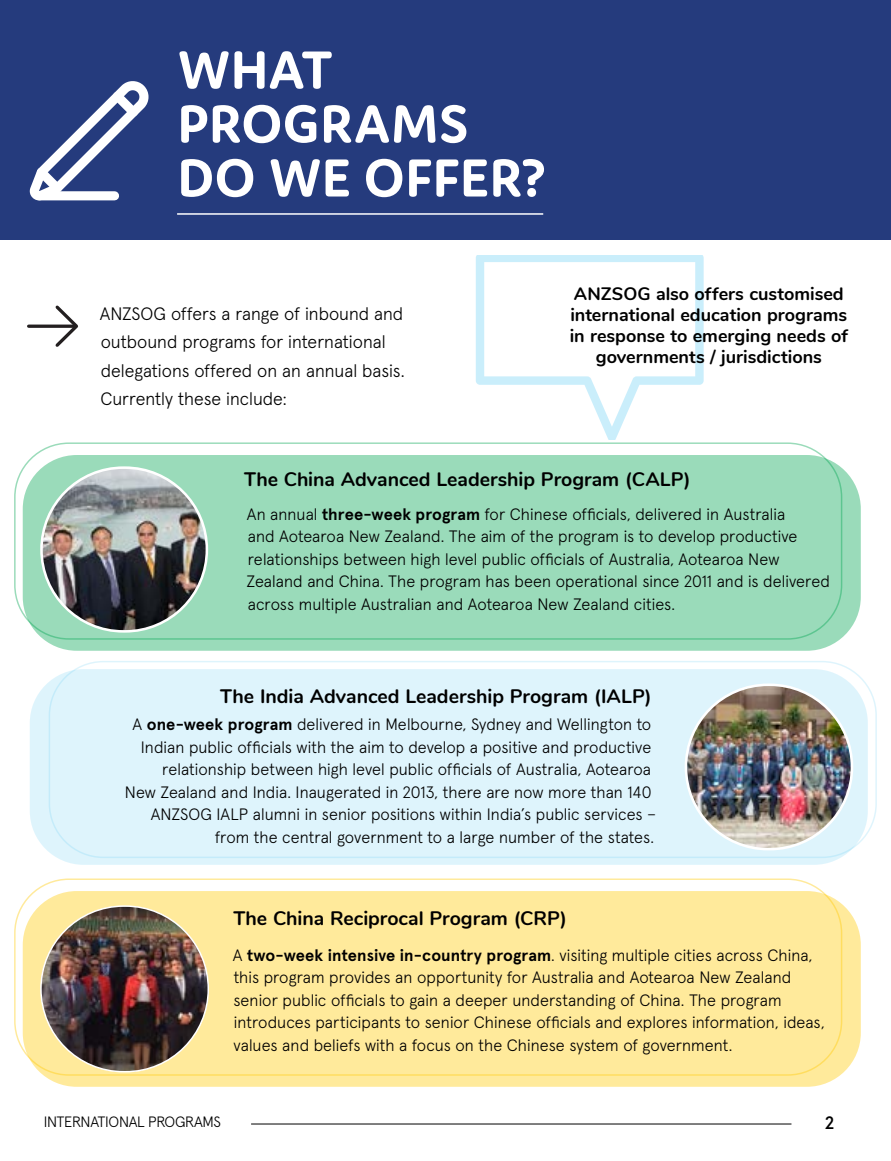
<style>
.page{position:relative;width:891px;height:1161px;background:#fff}
.page>*{position:absolute;margin:0;border:0;box-sizing:border-box;transform-origin:0 0}
.t1{font:700 57px/54px "Domus";letter-spacing:.015em;color:#fff}
.t2{font:700 19.5px "Nunito";color:#000}
.t3{font:300 18px/28.5px "Apercu";color:#000}
.t4{font:700 18px/21px "Nunito";color:#000;text-align:center}
.t5{font:500 18px "Apercu";color:#000}
.t6{font:300 16.5px/22.5px "Apercu";color:#000}
.t7{font:300 15px "Apercu";letter-spacing:-.02em;color:#000}
.s1{font-weight:700}
</style>
<div class="page">
<hr style="left:251px;top:1124px;width:540px;height:1px;background:#000">
<div style="left:0;top:0;width:891px;height:239px;background:#253b7d"></div>
<div style="left:23px;top:891px;width:838px;height:196px;background:#ffea9b;border-radius:54px"></div>
<div style="left:14px;top:878px;width:828px;height:198px;border:2px solid #ffca05;border-radius:54px"></div>
<div style="left:30px;top:669px;width:838px;height:196px;background:#def4fc;border-radius:54px"></div>
<div style="left:23px;top:455px;width:838px;height:196px;background:#9adbba;border-radius:54px"></div>
<svg style="left:476px;top:255px;width:228px;height:185px"></svg>
<svg style="left:30px;top:81px;width:119px;height:119px"></svg>
<div style="left:39px;top:191px;width:76px;height:9px;background:#fff"></div>
<hr style="left:177px;top:213px;width:366px;height:2px;background:#fff">
<img style="left:41px;top:468px;width:166px;height:163px;border-radius:82px">
<div style="left:40px;top:466px;width:168px;height:167px;border:3px solid #fff;border-radius:82px"></div>
<hr style="left:29px;top:325px;width:46px;height:3px;background:#231f20">
<svg style="left:52px;top:306px;width:26px;height:41px"></svg>
<img style="left:686px;top:685px;width:166px;height:164px;border-radius:82px">
<div style="left:685px;top:684px;width:168px;height:166px;border:3px solid #fff;border-radius:82px"></div>
<img style="left:41px;top:906px;width:167px;height:166px;border-radius:83px">
<div style="left:14px;top:442px;width:828px;height:198px;border:2px solid #00a551;border-radius:54px"></div>
<div style="left:49px;top:661px;width:828px;height:197px;border:2px solid #5bcaf4;border-radius:54px"></div>
<h1 class="t1" style="left:178px;top:42px;width:370px">WHAT<br>PROGRAMS<br>DO WE OFFER?</h1>
<p class="t3" style="left:100px;top:297px;width:306px">ANZSOG offers a range of inbound and outbound programs for international delegations offered on an annual basis.<br>Currently these include:</p>
<p class="t4" style="left:570px;top:282px;width:280px">ANZSOG also offers customised international education programs in response to emerging needs of governments / jurisdictions</p>
<p class="t2" style="left:244px;top:465px;width:448px">The China Advanced Leadership Program (CALP)</p>
<p class="t6" style="left:247px;top:501px;width:585px">An annual <span class="s1">three-week program</span> for Chinese officials, delivered in Australia<br>and Aotearoa New Zealand. The aim of the program is to develop productive relationships between high level public officials of Australia, Aotearoa New Zealand and China. The program has been operational since 2011 and is delivered across multiple Australian and Aotearoa New Zealand cities.</p>
<p class="t2" style="left:220px;top:682px;width:433px">The India Advanced Leadership Program (IALP)</p>
<p class="t6" style="left:133px;top:712px;width:520px">A <span class="s1">one-week program</span> delivered in Melbourne, Sydney and Wellington to</p>
<p class="t6" style="left:141px;top:734px;width:512px">Indian public officials with the aim to develop a positive and productive</p>
<p class="t6" style="left:162px;top:757px;width:490px">relationship between high level public officials of Australia, Aotearoa</p>
<p class="t6" style="left:125px;top:779px;width:528px">New Zealand and India. Inaugerated in 2013, there are now more than 140</p>
<p class="t6" style="left:151px;top:802px;width:507px">ANZSOG IALP alumni in senior positions within India’s public services –</p>
<p class="t6" style="left:215px;top:824px;width:440px">from the central government to a large number of the states.</p>
<p class="t2" style="left:233px;top:904px;width:335px">The China Reciprocal Program (CRP)</p>
<p class="t6" style="left:233px;top:942px;width:593px">A <span class="s1">two-week intensive in-country program</span>. visiting multiple cities across China, this program provides an opportunity for Australia and Aotearoa New Zealand senior public officials to gain a deeper understanding of China. The program introduces participants to senior Chinese officials and explores information, ideas, values and beliefs with a focus on the Chinese system of government.</p>
<p class="t7" style="left:44px;top:1110px;width:179px">INTERNATIONAL PROGRAMS</p>
<p class="t5" style="left:825px;top:1109px;width:11px">2</p>
</div>
